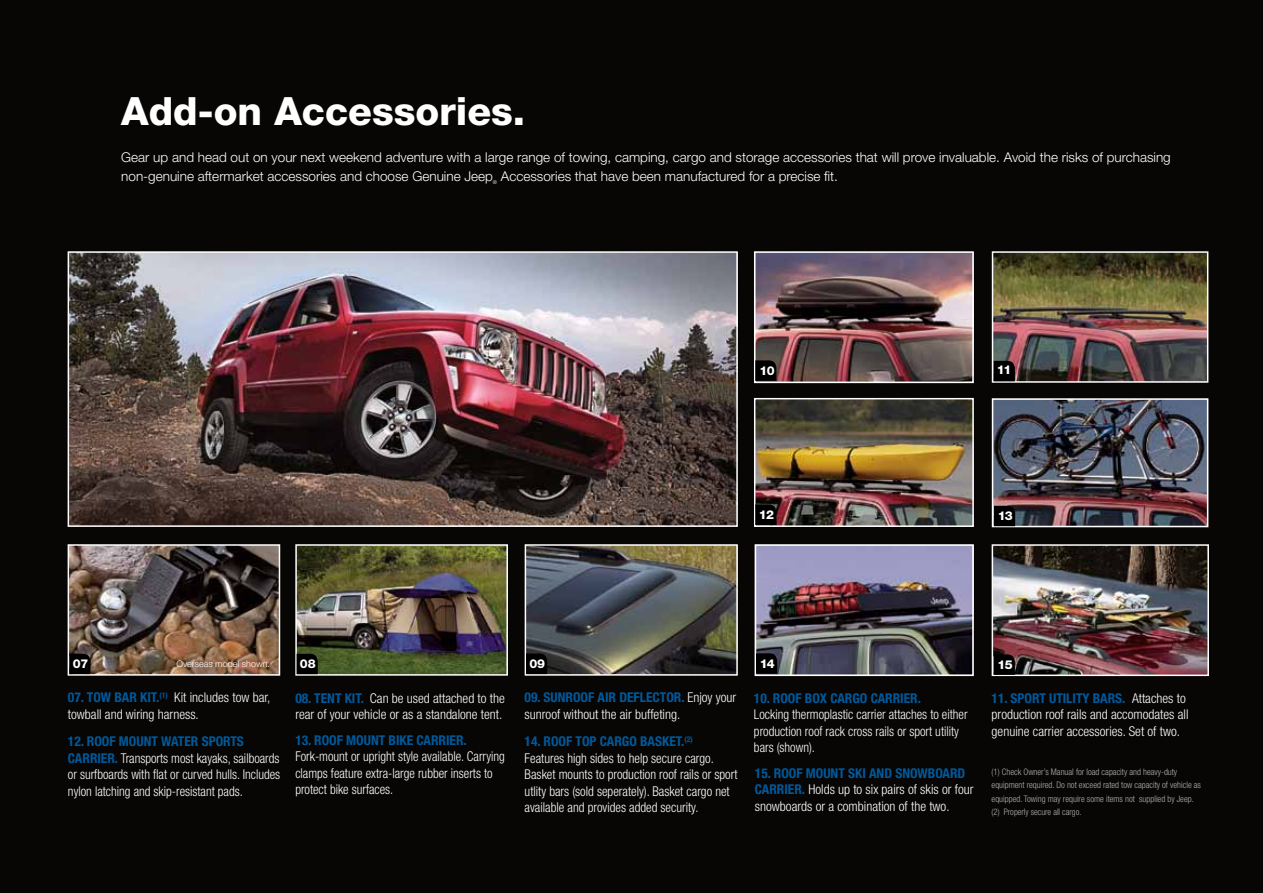
<style>
.page{position:relative;width:1263px;height:893px;background:#080604}
.page>*{position:absolute;margin:0;border:0;box-sizing:border-box;transform-origin:0 0}
.t1{font:800 39px "Helvetica Neue LT Std";color:#fff}
.t2{font:300 condensed 13.5px/16.5px "Helvetica Neue LT Std";color:#fff}
.t3{font:300 condensed 13.5px/16.5px "Helvetica Neue LT Std";color:#fff;scale:.95 1}
.t4{font:300 13.5px/19.5px "Helvetica Neue LT Std";color:#fff}
.t5{font:300 condensed 13.5px/16.5px "Helvetica Neue LT Std";color:#fff;scale:.96 1}
.t6{font:700 condensed 13.5px "Helvetica Neue LT Std";color:#00599c}
.t7{font:800 12.15px "Helvetica Neue LT Std";letter-spacing:-.05em;color:#fff}
.t8{font:300 condensed 9px/13.5px "Helvetica Neue LT Std";color:#b1b1b2}
.t9{font:300 9px "Helvetica Neue LT Std";color:#fff}
.t10{font:300 5.25px "Helvetica Neue LT Std";color:#fff}
.s1{font-weight:700;color:#00599c}
</style>
<div class="page">
<img style="left:71px;top:254px;width:664px;height:270px">
<div style="left:68px;top:251px;width:670px;height:276px;border:2px solid #fff"></div>
<img style="left:298px;top:547px;width:207px;height:126px">
<div style="left:295px;top:544px;width:213px;height:132px;border:2px solid #fff"></div>
<svg style="left:297px;top:654px;width:21px;height:20px"></svg>
<img style="left:71px;top:547px;width:206px;height:126px">
<div style="left:68px;top:544px;width:212px;height:132px;border:2px solid #fff"></div>
<svg style="left:69px;top:654px;width:21px;height:20px"></svg>
<img style="left:995px;top:254px;width:210px;height:126px">
<div style="left:992px;top:251px;width:216px;height:132px;border:2px solid #fff"></div>
<svg style="left:994px;top:361px;width:21px;height:20px"></svg>
<img style="left:528px;top:547px;width:207px;height:126px">
<div style="left:525px;top:544px;width:213px;height:132px;border:2px solid #fff"></div>
<svg style="left:526px;top:654px;width:21px;height:20px"></svg>
<img style="left:995px;top:547px;width:211px;height:126px">
<div style="left:992px;top:544px;width:217px;height:132px;border:2px solid #fff"></div>
<svg style="left:994px;top:654px;width:21px;height:21px"></svg>
<img style="left:757px;top:401px;width:214px;height:123px">
<div style="left:754px;top:398px;width:220px;height:129px;border:2px solid #fff"></div>
<svg style="left:755px;top:505px;width:21px;height:20px"></svg>
<img style="left:757px;top:254px;width:214px;height:126px">
<div style="left:754px;top:251px;width:220px;height:132px;border:2px solid #fff"></div>
<svg style="left:755px;top:360px;width:21px;height:21px"></svg>
<img style="left:758px;top:547px;width:213px;height:126px">
<div style="left:755px;top:544px;width:219px;height:132px;border:2px solid #fff"></div>
<svg style="left:756px;top:653px;width:21px;height:21px"></svg>
<img style="left:995px;top:401px;width:210px;height:123px">
<div style="left:992px;top:398px;width:216px;height:129px;border:2px solid #fff"></div>
<svg style="left:994px;top:506px;width:21px;height:20px"></svg>
<h1 class="t1" style="left:121px;top:88px;width:405px">Add-on Accessories.</h1>
<p class="t4" style="left:121px;top:147px;width:1051px">Gear up and head out on your next weekend adventure with a large range of towing, camping, cargo and storage accessories that will prove invaluable. Avoid the risks of purchasing non-genuine aftermarket accessories and choose Genuine Jeep</p>
<p class="t10" style="left:493px;top:179px;width:6px">®</p>
<p class="t4" style="left:501px;top:166px;width:339px">Accessories that have been manufactured for a precise fit.</p>
<p class="t7" style="left:759px;top:364px;width:17px">10</p>
<p class="t7" style="left:759px;top:508px;width:17px">12</p>
<p class="t7" style="left:997px;top:362px;width:16px">11</p>
<p class="t7" style="left:998px;top:509px;width:17px">13</p>
<p class="t7" style="left:73px;top:657px;width:17px">07</p>
<p class="t7" style="left:300px;top:657px;width:17px">08</p>
<p class="t9" style="left:176px;top:658px;width:95px">Overseas model shown.</p>
<p class="t2" style="left:68px;top:689px;width:204px"><span class="s1">07. TOW BAR KIT.</span><sup>(1)</sup> Kit includes tow bar, towball and wiring harness.</p>
<p class="t3" style="left:68px;top:733px;width:225px"><span class="s1">12. ROOF MOUNT WATER SPORTS CARRIER.</span> Transports most kayaks, sailboards or surfboards with flat or curved hulls. Includes nylon latching and skip-resistant pads.</p>
<p class="t2" style="left:295px;top:690px;width:211px"><span class="s1">08. TENT KIT.</span> Can be used attached to the rear of your vehicle or as a standalone tent.</p>
<p class="t6" style="left:295px;top:732px;width:173px">13. ROOF MOUNT BIKE CARRIER.</p>
<p class="t3" style="left:295px;top:748px;width:222px">Fork-mount or upright style available. Carrying clamps feature extra-large rubber inserts to protect bike surfaces.</p>
<p class="t7" style="left:760px;top:656px;width:17px">14</p>
<p class="t7" style="left:529px;top:657px;width:17px">09</p>
<p class="t7" style="left:997px;top:657px;width:17px">15</p>
<p class="t6" style="left:525px;top:689px;width:49px">09. SUNROOF</p>
<p class="t6" style="left:598px;top:689px;width:38px">AIR DEFLECTOR</p>
<p class="t2" style="left:681px;top:689px;width:56px"><span class="s1">.</span> Enjoy your</p>
<p class="t2" style="left:525px;top:706px;width:157px">sunroof without the air buffeting.</p>
<p class="t5" style="left:525px;top:733px;width:223px"><span class="s1">14. ROOF TOP CARGO BASKET.</span><sup>(2)<br></sup>Features high sides to help secure cargo.<br>Basket mounts to production roof rails or sport utlity bars (sold seperately). Basket cargo net available and provides added security.</p>
<p class="t6" style="left:754px;top:690px;width:168px">10. ROOF BOX CARGO CARRIER.</p>
<p class="t3" style="left:754px;top:706px;width:226px">Locking thermoplastic carrier attaches to either production roof rack cross rails or sport utility bars (shown).</p>
<p class="t2" style="left:755px;top:765px;width:220px"><span class="s1">15. ROOF MOUNT SKI AND SNOWBOARD<br>CARRIER.</span> Holds up to six pairs of skis or four snowboards or a combination of the two.</p>
<p class="t2" style="left:992px;top:690px;width:198px"><span class="s1">11. SPORT UTILITY BARS.</span> Attaches to production roof rails and accomodates all genuine carrier accessories. Set of two.</p>
<p class="t8" style="left:992px;top:765px;width:211px">(1) Check Owner’s Manual for load capacity and heavy-duty equipment required. Do not exceed rated tow capacity of vehicle as equipped. Towing may require some items not supplied by Jeep. (2) Properly secure all cargo.</p>
</div>
